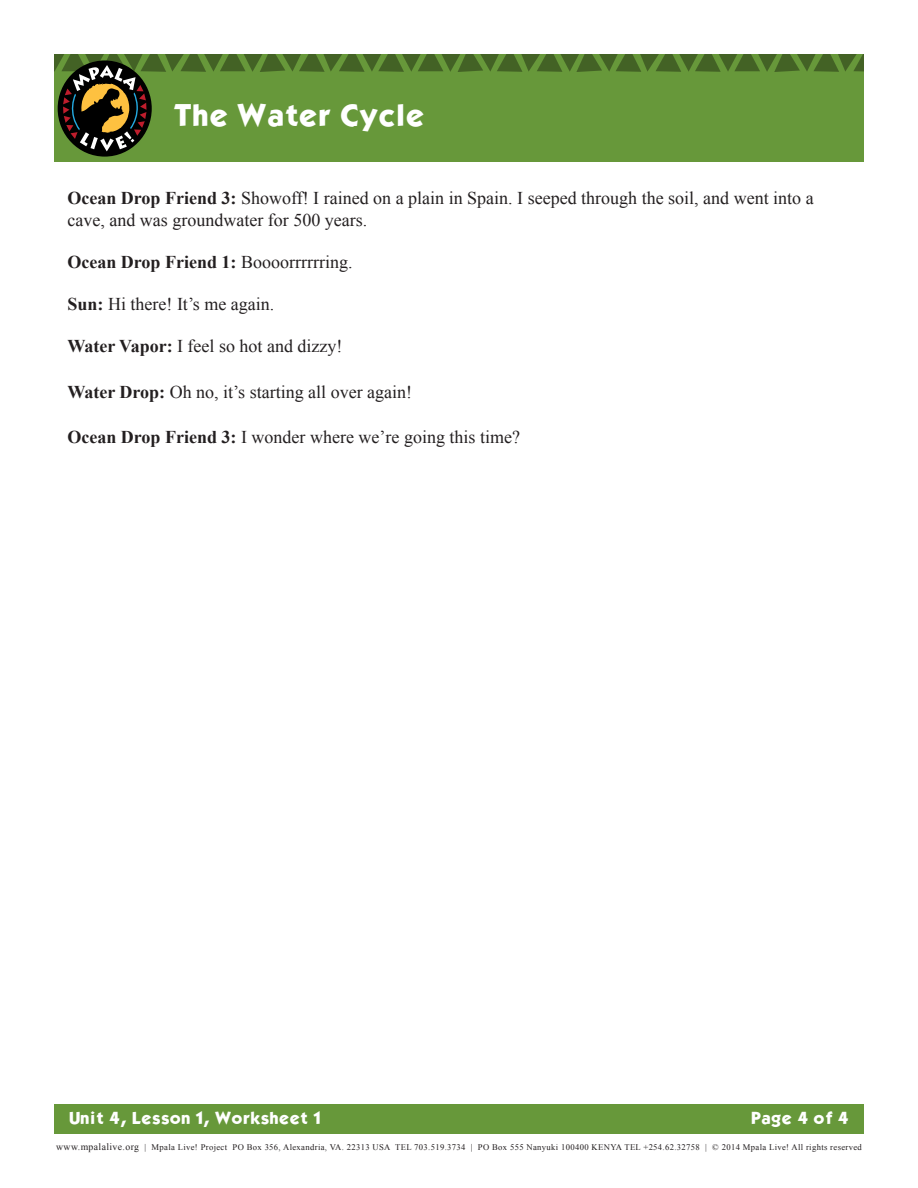
<style>
.page{position:relative;width:918px;height:1188px;background:#fff}
.page>*{position:absolute;margin:0;border:0;box-sizing:border-box;transform-origin:0 0}
.t1{font:27px "Kabel";color:#fff}
.t2{font:18px/21.6px "Times New Roman";color:#231f20}
.t3{font:700 18px "Times New Roman";color:#231f20}
.t4{font:15px "Kabel";color:#fff}
.t5{font:8.7px "Times New Roman";letter-spacing:.04em;color:#231f20}
.s1{font-weight:700}
.s2{font-weight:400}
.s3{font-size:9.75px}
</style>
<div class="page">
<div style="left:54px;top:54px;width:810px;height:108px;background:#67983a"></div>
<div style="left:58px;top:60px;width:94px;height:97px;background:#000;border-radius:50%"></div>
<svg style="left:54px;top:54px;width:810px;height:97px"></svg>
<div style="left:54px;top:1105px;width:810px;height:29px;background:#67983a"></div>
<p class="t1" style="left:173px;top:99px;width:253px">The Water Cycle</p>
<p class="t2" style="left:68px;top:187px;width:748px"><span class="s1">Ocean Drop Friend 3:</span> Showoff! I rained on a plain in Spain. I seeped through the soil, and went into a cave, and was groundwater for 500 years.</p>
<p class="t3" style="left:68px;top:250px;width:287px">Ocean Drop Friend 1: <span class="s2">Boooorrrrrring.</span></p>
<p class="t2" style="left:68px;top:293px;width:208px"><span class="s1">Sun:</span> Hi there! It’s me again.</p>
<p class="t2" style="left:68px;top:335px;width:277px"><span class="s1">Water Vapor:</span> I feel so hot and dizzy!</p>
<p class="t2" style="left:68px;top:381px;width:346px"><span class="s1">Water Drop:</span> Oh no, it’s starting all over again!</p>
<p class="t2" style="left:68px;top:426px;width:454px"><span class="s1">Ocean Drop Friend 3:</span> I wonder where we’re going this time?</p>
<p class="t4" style="left:69px;top:1109px;width:253px">Unit 4, Lesson 1, Worksheet 1</p>
<p class="t4" style="left:751px;top:1109px;width:100px">Page 4 of 4</p>
<p class="t5" style="left:56px;top:1142px;width:807px"><span class="s3">www.mpalalive.org</span> | Mpala Live! Project PO Box 356, Alexandria, VA. 22313 USA TEL 703.519.3734 | PO Box 555 Nanyuki 100400 KENYA TEL +254.62.32758 | © 2014 Mpala Live! All rights reserved</p>
</div>
